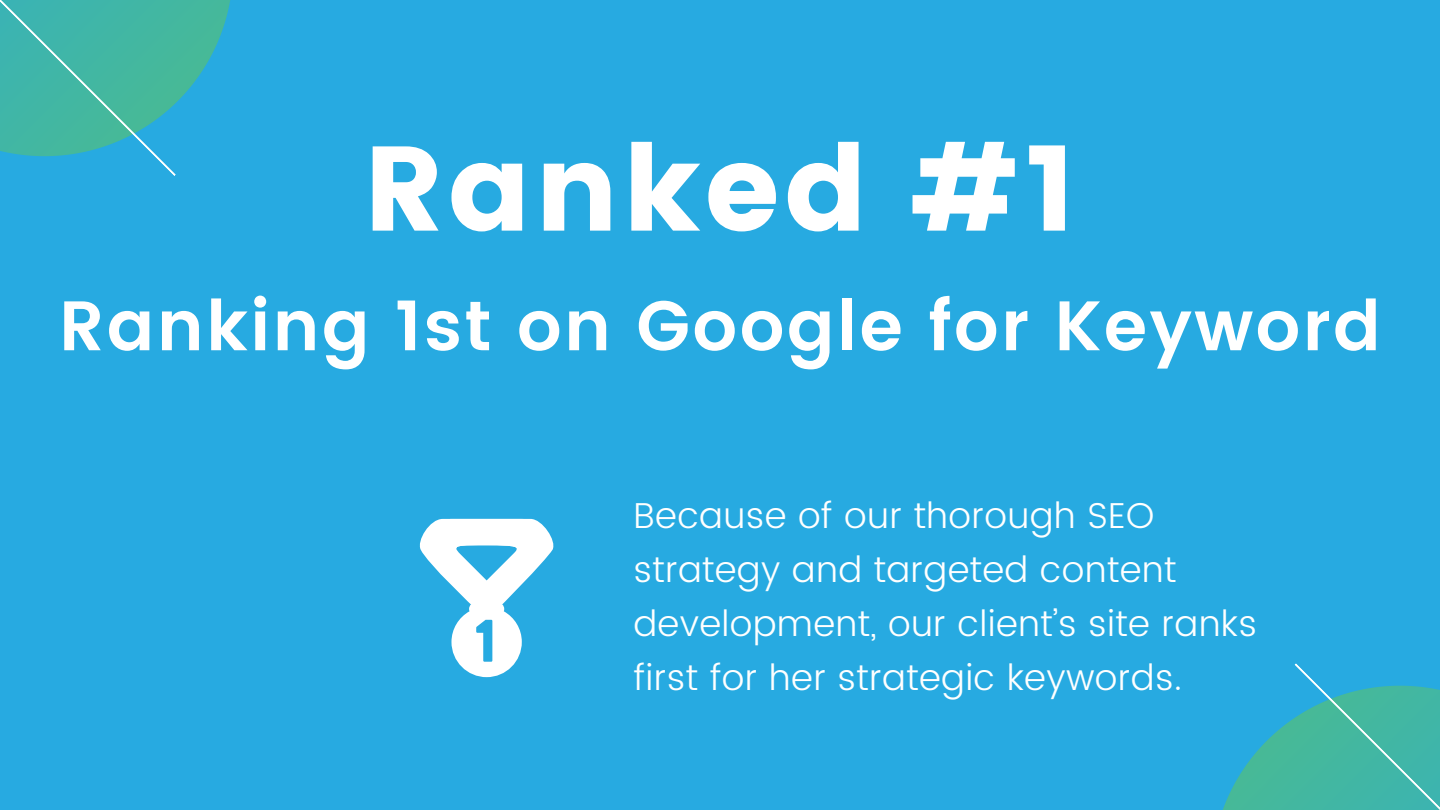
<style>
.page{position:relative;width:1440px;height:810px;background:#27aae1}
.page>*{position:absolute;margin:0;border:0;box-sizing:border-box;transform-origin:0 0}
.t1{font:120px "Poppins";letter-spacing:.03em;color:#fff}
.t2{font:600 70px "Poppins";letter-spacing:.03em;color:#fff}
.t3{font:300 36px/54px "Poppins";letter-spacing:.01em;color:#fff}
</style>
<div class="page">
<svg style="left:0;top:0;width:231px;height:176px"></svg>
<svg style="left:1223px;top:663px;width:217px;height:147px"></svg>
<svg style="left:419px;top:519px;width:135px;height:158px"></svg>
<h1 class="t1" style="left:364px;top:119px;width:714px">Ranked #1</h1>
<h2 class="t2" style="left:59px;top:285px;width:1323px">Ranking 1st on Google for Keyword</h2>
<p class="t3" style="left:633px;top:488px;width:625px">Because of our thorough SEO strategy and targeted content development, our client’s site ranks first for her strategic keywords.</p>
</div>
